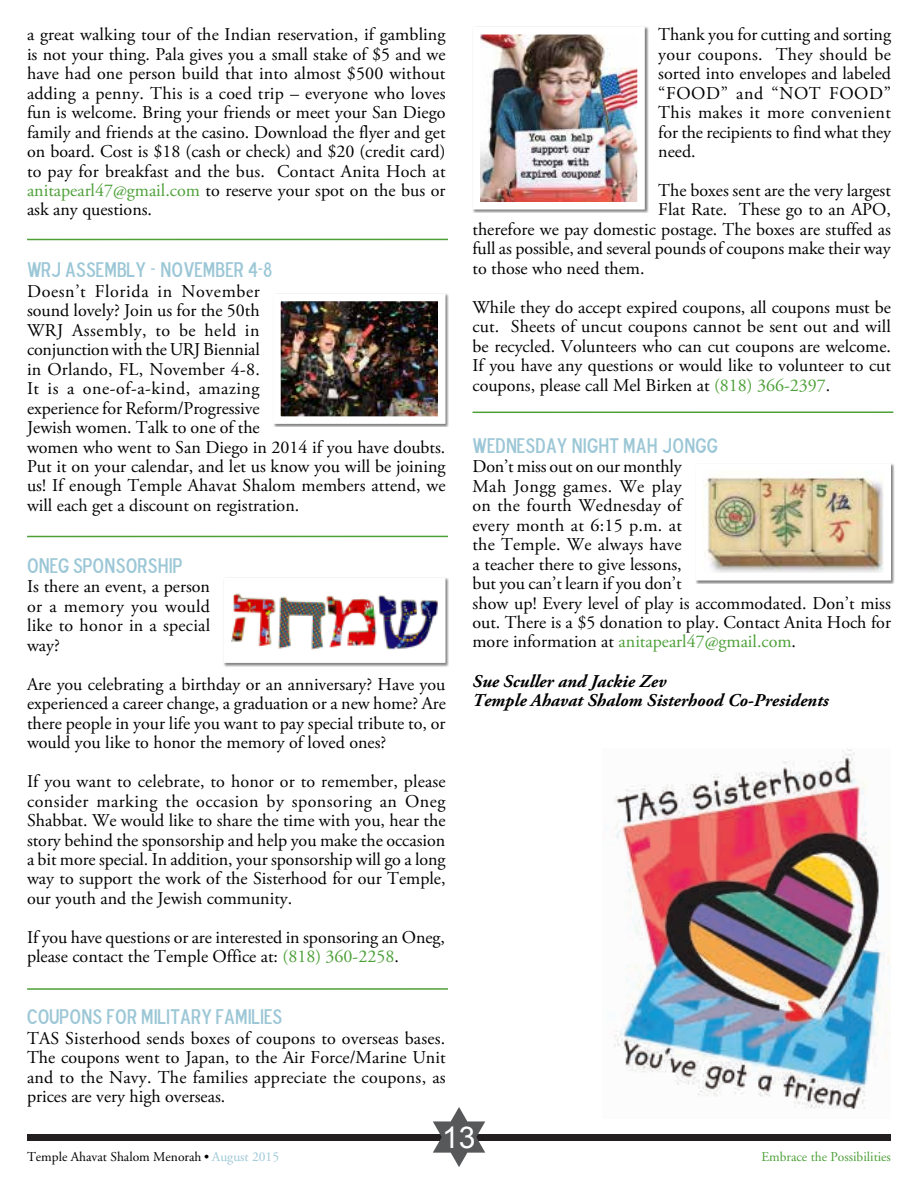
<style>
.page{position:relative;width:918px;height:1188px;background:#fff}
.page>*{position:absolute;margin:0;border:0;box-sizing:border-box;transform-origin:0 0}
.t1{font:30px "Arial";color:#fff}
.t2{font:21px "Blue Highway D Type";color:#9cc7d6}
.t3{font:18px/19.5px "Adobe Garamond Pro";color:#000;text-align:justify}
.t4{font:italic 700 18px/19.5px "Adobe Garamond Pro";color:#000}
.t5{font:13.5px "Adobe Garamond";color:#000}
.t6{font:13.5px "Adobe Garamond";color:#4da038}
.s1{color:#4da038}
.s2{font-family:"Eurostile"}
.s3{color:#9cc7d6}
</style>
<div class="page">
<div style="left:27px;top:1134px;width:864px;height:7px;background:#231f20"></div>
<svg style="left:433px;top:1107px;width:52px;height:60px"></svg>
<img style="left:223px;top:578px;width:226px;height:89px">
<div style="left:472px;top:26px;width:176px;height:187px;background:#000;opacity:.5"></div>
<img style="left:482px;top:36px;width:154px;height:165px">
<div style="left:473px;top:27px;width:172px;height:183px;border:8px solid #fff"></div>
<img style="left:614px;top:749px;width:276px;height:360px">
<hr style="left:27px;top:239px;width:421px;height:1px;background:#4da038">
<hr style="left:473px;top:411px;width:420px;height:2px;background:#4da038">
<div style="left:273px;top:293px;width:176px;height:134px;background:#000;opacity:.5"></div>
<img style="left:282px;top:303px;width:155px;height:112px">
<div style="left:273px;top:294px;width:173px;height:130px;border:8px solid #fff"></div>
<hr style="left:27px;top:536px;width:421px;height:1px;background:#4da038">
<hr style="left:27px;top:988px;width:421px;height:2px;background:#4da038">
<div style="left:695px;top:463px;width:200px;height:121px;background:#000;opacity:.5"></div>
<img style="left:704px;top:472px;width:178px;height:99px">
<p class="t3" style="left:27px;top:25px;width:420px">a great walking tour of the Indian reservation, if gambling is not your thing. Pala gives you a small stake of $5 and we have had one person build that into almost $500 without adding a penny. This is a coed trip – everyone who loves fun is welcome. Bring your friends or meet your San Diego family and friends at the casino. Download the flyer and get on board. Cost is $18 (cash or check) and $20 (credit card) to pay for breakfast and the bus. Contact Anita Hoch at <span class="s1">anitapearl47@gmail.com</span> to reserve your spot on the bus or ask any questions.</p>
<p class="t2" style="left:27px;top:256px;width:247px">WRJ ASSEMBLY - NOVEMBER 4-8</p>
<p class="t3" style="left:27px;top:282px;width:420px;text-align:left">Doesn’t Florida in November<br>sound lovely? Join us for the 50th<br>WRJ Assembly, to be held in<br>conjunction with the URJ Biennial<br>in Orlando, FL, November 4-8.<br>It is a one-of-a-kind, amazing<br>experience for Reform/Progressive<br>Jewish women. Talk to one of the<br>women who went to San Diego in 2014 if you have doubts.<br>Put it on your calendar, and let us know you will be joining us! If enough Temple Ahavat Shalom members attend, we will each get a discount on registration.</p>
<p class="t2" style="left:27px;top:552px;width:157px">ONEG SPONSORSHIP</p>
<p class="t3" style="left:27px;top:577px;width:185px">Is there an event, a person or a memory you would like to honor in a special way?</p>
<p class="t3" style="left:27px;top:675px;width:420px">Are you celebrating a birthday or an anniversary? Have you experienced a career change, a graduation or a new home? Are there people in your life you want to pay special tribute to, or would you like to honor the memory of loved ones?</p>
<p class="t3" style="left:27px;top:772px;width:420px">If you want to celebrate, to honor or to remember, please consider marking the occasion by sponsoring an Oneg Shabbat. We would like to share the time with you, hear the story behind the sponsorship and help you make the occasion a bit more special. In addition, your sponsorship will go a long way to support the work of the Sisterhood for our Temple, our youth and the Jewish community.</p>
<p class="t3" style="left:27px;top:928px;width:420px">If you have questions or are interested in sponsoring an Oneg, please contact the Temple Office at: <span class="s1">(818) 360-2258</span>.</p>
<p class="t2" style="left:27px;top:1003px;width:256px">COUPONS FOR MILITARY FAMILIES</p>
<p class="t3" style="left:27px;top:1029px;width:420px">TAS Sisterhood sends boxes of coupons to overseas bases.<br>The coupons went to Japan, to the Air Force/Marine Unit and to the Navy. The families appreciate the coupons, as prices are very high overseas.</p>
<p class="t3" style="left:658px;top:25px;width:234px">Thank you for cutting and sorting your coupons. They should be sorted into envelopes and labeled “FOOD” and “NOT FOOD” This makes it more convenient for the recipients to find what they need.</p>
<p class="t3" style="left:658px;top:181px;width:234px">The boxes sent are the very largest</p>
<p class="t3" style="left:658px;top:201px;width:234px">Flat Rate. These go to an APO,</p>
<p class="t3" style="left:472px;top:220px;width:420px">therefore we pay domestic postage. The boxes are stuffed as</p>
<p class="t3" style="left:472px;top:240px;width:420px">full as possible, and several pounds of coupons make their way</p>
<p class="t3" style="left:472px;top:259px;width:174px">to those who need them.</p>
<p class="t3" style="left:472px;top:298px;width:420px">While they do accept expired coupons, all coupons must be cut. Sheets of uncut coupons cannot be sent out and will be recycled. Volunteers who can cut coupons are welcome.<br>If you have any questions or would like to volunteer to cut coupons, please call Mel Birken at <span class="s1">(818) 366-2397</span>.</p>
<p class="t2" style="left:473px;top:432px;width:247px">WEDNESDAY NIGHT MAH JONGG</p>
<p class="t3" style="left:473px;top:457px;width:420px;text-align:left">Don’t miss out on our monthly<br>Mah Jongg games. We play<br>on the fourth Wednesday of<br>every month at 6:15 p.m. at<br>the Temple. We always have<br>a teacher there to give lessons,<br>but you can’t learn if you don’t<br>show up! Every level of play is accommodated. Don’t miss out. There is a $5 donation to play. Contact Anita Hoch for more information at <span class="s1">anitapearl47@gmail.com</span>.</p>
<p class="t4" style="left:473px;top:671px;width:358px">Sue Sculler and Jackie Zev<br>Temple Ahavat Shalom Sisterhood Co-Presidents</p>
<h1 class="t1" style="left:442px;top:1118px;width:35px">13</h1>
<p class="t5" style="left:27px;top:1149px;width:254px">Temple Ahavat Shalom Menorah <span class="s2">•</span> <span class="s3">August 2015</span></p>
<p class="t6" style="left:761px;top:1149px;width:131px">Embrace the Possibilities</p>
</div>
